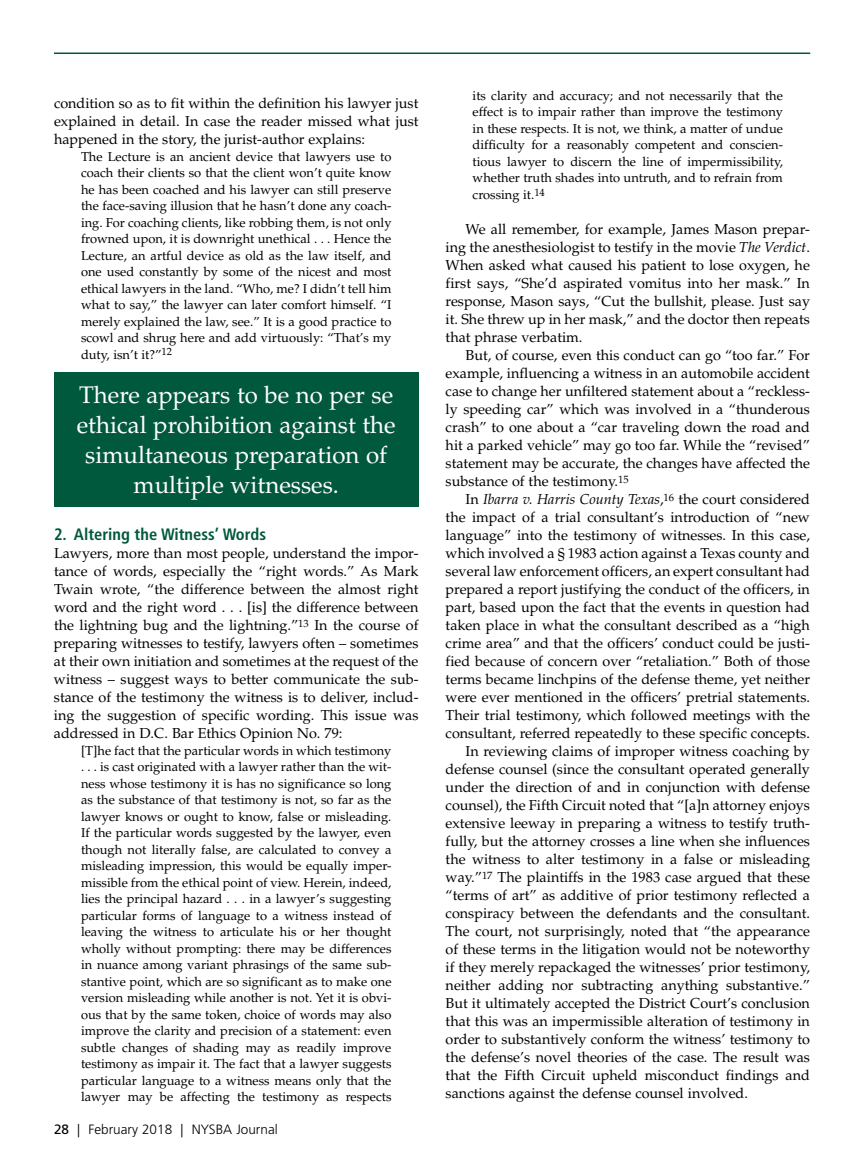
<style>
.page{position:relative;width:864px;height:1175px;background:#fff}
.page>*{position:absolute;margin:0;border:0;box-sizing:border-box;transform-origin:0 0}
.t1{font:24px/30px "Palatino";color:#fff;text-align:center}
.t2{font:700 condensed 16.5px "Frutiger";color:#00583d}
.t3{font:14.4px/18px "Palatino";color:#000;text-align:justify}
.t4{font:italic 14.4px "Palatino";color:#000}
.t5{font:300 13.5px "Frutiger";color:#000}
.t6{font:12.9px/16.5px "Palatino";color:#000;text-align:justify}
.s1{font-weight:400}
.s2{font-style:italic}
.s3{font-style:normal}
</style>
<div class="page">
<hr style="left:54px;top:52px;width:756px;height:2px;background:#00583d">
<div style="left:54px;top:372px;width:364px;height:134px;background:#00583d"></div>
<p class="t3" style="left:54px;top:94px;width:366px">condition so as to fit within the definition his lawyer just explained in detail. In case the reader missed what just happened in the story, the jurist-author explains:</p>
<p class="t6" style="left:81px;top:148px;width:312px">The Lecture is an ancient device that lawyers use to coach their clients so that the client won’t quite know he has been coached and his lawyer can still preserve the face-saving illusion that he hasn’t done any coach&shy;ing. For coaching clients, like robbing them, is not only frowned upon, it is downright unethical . . . Hence the Lecture, an artful device as old as the law itself, and one used constantly by some of the nicest and most ethical lawyers in the land. “Who, me? I didn’t tell him what to say,” the lawyer can later comfort himself. “I merely explained the law, see.” It is a good practice to scowl and shrug here and add virtuously: “That’s my duty, isn’t it?”<sup>12</sup></p>
<h1 class="t1" style="left:77px;top:380px;width:320px">There appears to be no per se ethical prohibition against the simultaneous preparation of multiple witnesses.</h1>
<p class="t2" style="left:54px;top:524px;width:214px">2. Altering the Witness’ Words</p>
<p class="t3" style="left:54px;top:544px;width:366px">Lawyers, more than most people, understand the impor&shy;tance of words, especially the “right words.” As Mark Twain wrote, “the difference between the almost right word and the right word . . . [is] the difference between the lightning bug and the lightning.”<sup>13</sup> In the course of preparing witnesses to testify, lawyers often – sometimes at their own initiation and sometimes at the request of the witness – suggest ways to better communicate the sub&shy;stance of the testimony the witness is to deliver, includ&shy;ing the suggestion of specific wording. This issue was addressed in D.C. Bar Ethics Opinion No. 79:</p>
<p class="t6" style="left:81px;top:742px;width:312px">[T]he fact that the particular words in which testimony . . . is cast originated with a lawyer rather than the wit&shy;ness whose testimony it is has no significance so long as the substance of that testimony is not, so far as the lawyer knows or ought to know, false or misleading.<br>If the particular words suggested by the lawyer, even though not literally false, are calculated to convey a misleading impression, this would be equally imper&shy;missible from the ethical point of view. Herein, indeed, lies the principal hazard . . . in a lawyer’s suggesting particular forms of language to a witness instead of leaving the witness to articulate his or her thought wholly without prompting: there may be differences in nuance among variant phrasings of the same sub&shy;stantive point, which are so significant as to make one version misleading while another is not. Yet it is obvi&shy;ous that by the same token, choice of words may also improve the clarity and precision of a statement: even subtle changes of shading may as readily improve testimony as impair it. The fact that a lawyer suggests particular language to a witness means only that the lawyer may be affecting the testimony as respects</p>
<p class="t5" style="left:54px;top:1122px;width:225px"><span class="s1">28</span> | February 2018 | NYSBA Journal</p>
<p class="t6" style="left:473px;top:87px;width:312px">its clarity and accuracy; and not necessarily that the effect is to impair rather than improve the testimony in these respects. It is not, we think, a matter of undue difficulty for a reasonably competent and conscien&shy;tious lawyer to discern the line of impermissibility, whether truth shades into untruth, and to refrain from crossing it.<sup>14</sup></p>
<p class="t3" style="left:446px;top:220px;width:366px;text-indent:20px">We all remember, for example, James Mason prepar&shy;ing the anesthesiologist to testify in the movie <span class="s2">The Verdict</span>.<br>When asked what caused his patient to lose oxygen, he first says, “She’d aspirated vomitus into her mask.” In response, Mason says, “Cut the bullshit, please. Just say it. She threw up in her mask,” and the doctor then repeats that phrase verbatim.</p>
<p class="t3" style="left:446px;top:346px;width:366px;text-indent:20px">But, of course, even this conduct can go “too far.” For example, influencing a witness in an automobile accident case to change her unfiltered statement about a “reckless&shy;ly speeding car” which was involved in a “thunderous crash” to one about a “car traveling down the road and hit a parked vehicle” may go too far. While the “revised” statement may be accurate, the changes have affected the substance of the testimony.<sup>15</sup></p>
<p class="t4" style="left:466px;top:491px;width:346px"><span class="s3">In</span> Ibarra v. Harris County Texas<span class="s3">,</span><sup>16</sup> <span class="s3">the court considered</span></p>
<p class="t3" style="left:446px;top:508px;width:366px">the impact of a trial consultant’s introduction of “new</p>
<p class="t3" style="left:446px;top:526px;width:366px">language” into the testimony of witnesses. In this case,</p>
<p class="t3" style="left:446px;top:544px;width:366px">which involved a § 1983 action against a Texas county and</p>
<p class="t3" style="left:446px;top:562px;width:366px">several law enforcement officers, an expert consultant had</p>
<p class="t3" style="left:446px;top:580px;width:366px">prepared a report justifying the conduct of the officers, in</p>
<p class="t3" style="left:446px;top:598px;width:366px">part, based upon the fact that the events in question had</p>
<p class="t3" style="left:446px;top:616px;width:366px">taken place in what the consultant described as a “high</p>
<p class="t3" style="left:446px;top:634px;width:366px">crime area” and that the officers’ conduct could be justi-</p>
<p class="t3" style="left:446px;top:652px;width:366px">fied because of concern over “retaliation.” Both of those</p>
<p class="t3" style="left:446px;top:670px;width:366px">terms became linchpins of the defense theme, yet neither</p>
<p class="t3" style="left:446px;top:688px;width:366px">were ever mentioned in the officers’ pretrial statements.</p>
<p class="t3" style="left:446px;top:706px;width:366px">Their trial testimony, which followed meetings with the</p>
<p class="t3" style="left:446px;top:724px;width:366px">consultant, referred repeatedly to these specific concepts.</p>
<p class="t3" style="left:466px;top:742px;width:346px">In reviewing claims of improper witness coaching by</p>
<p class="t3" style="left:446px;top:760px;width:366px">defense counsel (since the consultant operated generally</p>
<p class="t3" style="left:446px;top:778px;width:366px">under the direction of and in conjunction with defense</p>
<p class="t3" style="left:446px;top:796px;width:366px">counsel), the Fifth Circuit noted that “[a]n attorney enjoys</p>
<p class="t3" style="left:446px;top:814px;width:366px">extensive leeway in preparing a witness to testify truth-</p>
<p class="t3" style="left:446px;top:832px;width:366px">fully, but the attorney crosses a line when she influences</p>
<p class="t3" style="left:446px;top:850px;width:366px">the witness to alter testimony in a false or misleading</p>
<p class="t3" style="left:446px;top:868px;width:366px">way.”<sup>17</sup> The plaintiffs in the 1983 case argued that these</p>
<p class="t3" style="left:446px;top:886px;width:366px">“terms of art” as additive of prior testimony reflected a</p>
<p class="t3" style="left:446px;top:904px;width:366px">conspiracy between the defendants and the consultant.</p>
<p class="t3" style="left:446px;top:922px;width:366px">The court, not surprisingly, noted that “the appearance</p>
<p class="t3" style="left:446px;top:940px;width:366px">of these terms in the litigation would not be noteworthy</p>
<p class="t3" style="left:446px;top:958px;width:366px">if they merely repackaged the witnesses’ prior testimony,</p>
<p class="t3" style="left:446px;top:976px;width:366px">neither adding nor subtracting anything substantive.”</p>
<p class="t3" style="left:446px;top:994px;width:366px">But it ultimately accepted the District Court’s conclusion</p>
<p class="t3" style="left:446px;top:1012px;width:366px">that this was an impermissible alteration of testimony in</p>
<p class="t3" style="left:446px;top:1030px;width:366px">order to substantively conform the witness’ testimony to</p>
<p class="t3" style="left:446px;top:1048px;width:366px">the defense’s novel theories of the case. The result was</p>
<p class="t3" style="left:446px;top:1066px;width:366px">that the Fifth Circuit upheld misconduct findings and</p>
<p class="t3" style="left:446px;top:1084px;width:304px">sanctions against the defense counsel involved.</p>
</div>
